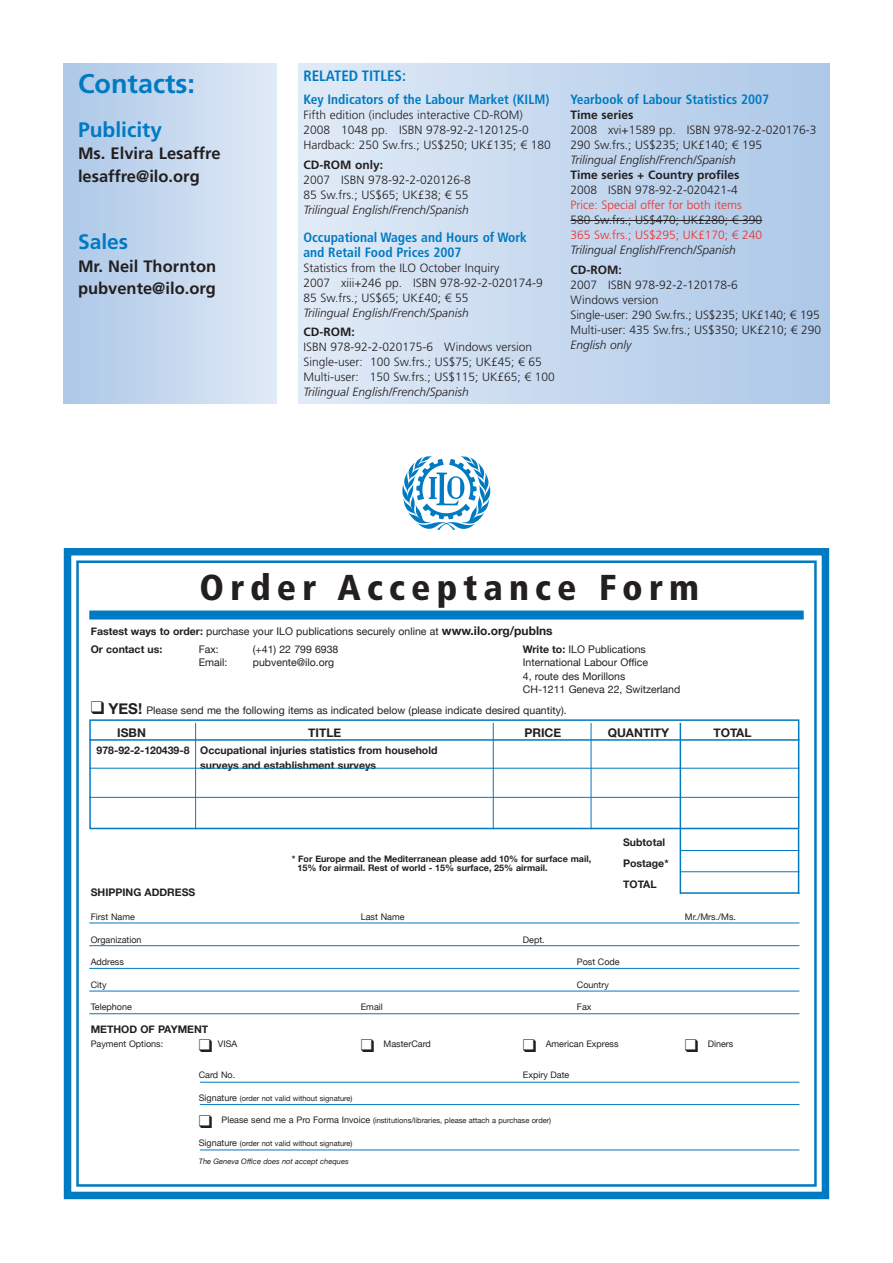
<style>
.page{position:relative;width:893px;height:1263px;background:#fff}
.page>*{position:absolute;margin:0;border:0;box-sizing:border-box;transform-origin:0 0}
.t1{font:900 condensed 36px "Frutiger LT Std";letter-spacing:.17em;color:#231f20}
.t2{font:700 27px "Frutiger LT Std";color:#007ac2}
.t3{font:700 21px "Frutiger LT Std";color:#007ac2}
.t4{font:700 16.5px/22.5px "Frutiger LT Std";color:#231f20}
.t5{font:700 condensed 15px "Frutiger LT Std";color:#007ac2}
.t6{font:700 condensed 13.5px/15px "Frutiger LT Std";color:#007ac2}
.t7{font:300 12px/15px "Frutiger LT Std";color:#231f20}
.t8{font:italic 300 12px "Frutiger LT Std";color:#231f20}
.t9{font:700 12px "Frutiger LT Std";color:#231f20}
.t10{font:300 12px "Frutiger LT Std";color:#ee2f2a}
.t11{font:700 12px "Helvetica Neue";color:#231f20}
.t12{font:10.5px/13.5px "Helvetica Neue";color:#231f20}
.t13{font:700 10.5px/21px "Helvetica Neue";color:#231f20}
.t14{font:9px "Helvetica Neue";color:#231f20}
.t15{font:700 9px/9px "Helvetica Neue";color:#231f20}
.t16{font:7.5px "Helvetica Neue";color:#231f20}
.t17{font:italic 7.5px "Helvetica Neue";color:#231f20}
.s1{font-weight:700}
.s2{font-weight:700;font-size:12px}
.s3{font-weight:700;font-size:15px}
.s4{font-size:9px}
</style>
<div class="page">
<svg style="left:63px;top:548px;width:767px;height:652px"></svg>
<div style="left:76px;top:560px;width:741px;height:627px;border:3px solid #007ac2"></div>
<div style="left:89px;top:610px;width:715px;height:9px;background:#007ac2"></div>
<div style="left:64px;top:64px;width:212px;height:340px;background:linear-gradient(to right,#acc7e7,#e0eaf6)"></div>
<div style="left:299px;top:64px;width:530px;height:340px;background:linear-gradient(to right,#e1ebf7,#adc8e8)"></div>
<img style="left:402px;top:455px;width:89px;height:75px">
<div style="left:90px;top:720px;width:709px;height:108px;background:#fff"></div>
<div style="left:89px;top:719px;width:710px;height:110px;border:2px solid #007ac2"></div>
<hr style="left:89px;top:739px;width:710px;height:2px;background:#007ac2">
<hr style="left:89px;top:768px;width:710px;height:1px;background:#007ac2">
<hr style="left:89px;top:797px;width:710px;height:1px;background:#007ac2">
<hr style="left:195px;top:723px;width:1px;height:106px;background:#007ac2">
<hr style="left:493px;top:723px;width:1px;height:106px;background:#007ac2">
<hr style="left:591px;top:723px;width:1px;height:106px;background:#007ac2">
<hr style="left:680px;top:723px;width:1px;height:171px;background:#007ac2">
<hr style="left:680px;top:892px;width:119px;height:2px;background:#007ac2">
<hr style="left:798px;top:829px;width:1px;height:65px;background:#007ac2">
<hr style="left:680px;top:850px;width:119px;height:1px;background:#007ac2">
<hr style="left:680px;top:871px;width:119px;height:1px;background:#007ac2">
<div style="left:622px;top:835px;width:50px;height:56px;background:#fff"></div>
<hr style="left:89px;top:922px;width:710px;height:1px;background:#007ac2">
<hr style="left:89px;top:945px;width:710px;height:1px;background:#007ac2">
<hr style="left:89px;top:968px;width:710px;height:1px;background:#007ac2">
<hr style="left:89px;top:990px;width:710px;height:1px;background:#007ac2">
<hr style="left:89px;top:1013px;width:710px;height:1px;background:#007ac2">
<hr style="left:200px;top:1082px;width:599px;height:1px;background:#007ac2">
<hr style="left:200px;top:1104px;width:599px;height:1px;background:#007ac2">
<hr style="left:200px;top:1149px;width:599px;height:1px;background:#007ac2">
<hr style="left:570px;top:220px;width:192px;height:1px;background:#231f20">
<h2 class="t2" style="left:78px;top:68px;width:118px">Contacts:</h2>
<h3 class="t3" style="left:78px;top:117px;width:86px">Publicity</h3>
<h3 class="t4" style="left:78px;top:142px;width:144px">Ms. Elvira Lesaffre lesaffre@ilo.org</h3>
<h3 class="t3" style="left:78px;top:229px;width:52px">Sales</h3>
<h3 class="t4" style="left:78px;top:255px;width:140px">Mr. Neil Thornton pubvente@ilo.org</h3>
<p class="t5" style="left:303px;top:67px;width:104px">RELATED TITLES:</p>
<p class="t6" style="left:303px;top:92px;width:247px">Key Indicators of the Labour Market (KILM)</p>
<p class="t7" style="left:303px;top:108px;width:249px">Fifth edition (includes interactive CD-ROM)<br>2008 1048 pp. ISBN 978-92-2-120125-0<br>Hardback: 250 Sw.frs.; US$250; UK£135; € 180</p>
<p class="t9" style="left:303px;top:157px;width:81px">CD-ROM only:</p>
<p class="t7" style="left:303px;top:172px;width:169px">2007 ISBN 978-92-2-020126-8<br>85 Sw.frs.; US$65; UK£38; € 55</p>
<p class="t8" style="left:303px;top:203px;width:167px">Trilingual English/French/Spanish</p>
<p class="t6" style="left:303px;top:230px;width:225px">Occupational Wages and Hours of Work and Retail Food Prices 2007</p>
<p class="t7" style="left:303px;top:261px;width:241px">Statistics from the ILO October Inquiry<br>2007 xiii+246 pp. ISBN 978-92-2-020174-9<br>85 Sw.frs.; US$65; UK£40; € 55</p>
<p class="t8" style="left:303px;top:306px;width:167px">Trilingual English/French/Spanish</p>
<p class="t9" style="left:303px;top:325px;width:53px">CD-ROM:</p>
<p class="t7" style="left:303px;top:340px;width:253px">ISBN 978-92-2-020175-6 Windows version<br>Single-user: 100 Sw.frs.; US$75; UK£45; € 65<br>Multi-user: 150 Sw.frs.; US$115; UK£65; € 100</p>
<p class="t8" style="left:303px;top:385px;width:167px">Trilingual English/French/Spanish</p>
<p class="t6" style="left:570px;top:92px;width:200px">Yearbook of Labour Statistics 2007</p>
<p class="t9" style="left:570px;top:108px;width:65px">Time series</p>
<p class="t7" style="left:570px;top:123px;width:248px">2008 xvi+1589 pp. ISBN 978-92-2-020176-3<br>290 Sw.frs.; US$235; UK£140; € 195</p>
<p class="t8" style="left:570px;top:153px;width:167px">Trilingual English/French/Spanish</p>
<p class="t9" style="left:570px;top:168px;width:171px">Time series + Country profiles</p>
<p class="t7" style="left:570px;top:183px;width:169px">2008 ISBN 978-92-2-020421-4</p>
<p class="t10" style="left:570px;top:199px;width:173px">Price: Special offer for both items</p>
<p class="t7" style="left:570px;top:213px;width:193px">580 Sw.frs.; US$470; UK£280; € 390</p>
<p class="t10" style="left:570px;top:229px;width:193px">365 Sw.frs.; US$295; UK£170; € 240</p>
<p class="t8" style="left:570px;top:243px;width:167px">Trilingual English/French/Spanish</p>
<p class="t9" style="left:570px;top:262px;width:53px">CD-ROM:</p>
<p class="t7" style="left:570px;top:277px;width:252px">2007 ISBN 978-92-2-120178-6<br>Windows version<br>Single-user: 290 Sw.frs.; US$235; UK£140; € 195<br>Multi-user: 435 Sw.frs.; US$350; UK£210; € 290</p>
<p class="t8" style="left:570px;top:338px;width:63px">English only</p>
<h1 class="t1" style="left:200px;top:566px;width:501px">Order Acceptance Form</h1>
<p class="t12" style="left:91px;top:622px;width:463px;line-height:17.7px"><span class="s1">Fastest ways to order:</span> purchase your ILO publications securely online at <span class="s2">www.ilo.org/publns<br></span><span class="s1">Or contact us:</span></p>
<p class="t12" style="left:199px;top:642px;width:22px">Fax:</p>
<p class="t12" style="left:253px;top:642px;width:87px">(+41) 22 799 6938</p>
<p class="t12" style="left:523px;top:642px;width:125px"><span class="s1">Write to:</span> ILO Publications</p>
<p class="t12" style="left:199px;top:655px;width:30px">Email:</p>
<p class="t12" style="left:253px;top:655px;width:83px">pubvente@ilo.org</p>
<p class="t12" style="left:523px;top:655px;width:159px">International Labour Office<br>4, route des Morillons<br>CH-1211 Geneva 22, Switzerland</p>
<p class="t12" style="left:91px;top:703px;width:477px">❑ <span class="s3">YES!</span> Please send me the following items as indicated below (please indicate desired quantity).</p>
<p class="t11" style="left:117px;top:725px;width:30px">ISBN</p>
<p class="t11" style="left:308px;top:725px;width:35px">TITLE</p>
<p class="t11" style="left:524px;top:725px;width:38px">PRICE</p>
<p class="t11" style="left:608px;top:725px;width:63px">QUANTITY</p>
<p class="t11" style="left:713px;top:725px;width:40px">TOTAL</p>
<p class="t13" style="left:200px;top:742px;width:239px;line-height:15px;text-indent:-104px">978-92-2-120439-8 Occupational injuries statistics from household surveys and establishment surveys</p>
<p class="t13" style="left:91px;top:882px;width:106px">SHIPPING ADDRESS</p>
<p class="t15" style="left:297px;top:854px;width:295px;text-indent:-6px">* For Europe and the Mediterranean please add 10% for surface mail,<br>15% for airmail. Rest of world - 15% surface, 25% airmail.</p>
<p class="t13" style="left:623px;top:832px;width:47px">Subtotal<br>Postage*<br>TOTAL</p>
<p class="t14" style="left:91px;top:911px;width:46px">First Name</p>
<p class="t14" style="left:361px;top:911px;width:45px">Last Name</p>
<p class="t14" style="left:685px;top:911px;width:53px">Mr./Mrs./Ms.</p>
<p class="t14" style="left:91px;top:934px;width:52px">Organization</p>
<p class="t14" style="left:523px;top:934px;width:23px">Dept.</p>
<p class="t14" style="left:91px;top:956px;width:35px">Address</p>
<p class="t14" style="left:577px;top:956px;width:44px">Post Code</p>
<p class="t14" style="left:91px;top:979px;width:17px">City</p>
<p class="t14" style="left:577px;top:979px;width:34px">Country</p>
<p class="t14" style="left:91px;top:1001px;width:43px">Telephone</p>
<p class="t14" style="left:361px;top:1001px;width:24px">Email</p>
<p class="t14" style="left:577px;top:1001px;width:16px">Fax</p>
<p class="t13" style="left:91px;top:1018px;width:119px">METHOD OF PAYMENT</p>
<p class="t14" style="left:91px;top:1039px;width:74px">Payment Options:</p>
<p class="t14" style="left:199px;top:1039px;width:40px">❑ VISA</p>
<p class="t14" style="left:361px;top:1039px;width:72px">❑ MasterCard</p>
<p class="t14" style="left:523px;top:1039px;width:97px">❑ American Express</p>
<p class="t14" style="left:685px;top:1039px;width:50px">❑ Diners</p>
<p class="t14" style="left:199px;top:1070px;width:38px">Card No.</p>
<p class="t14" style="left:523px;top:1070px;width:48px">Expiry Date</p>
<p class="t16" style="left:199px;top:1094px;width:155px"><span class="s4">Signature</span> (order not valid without signature)</p>
<p class="t16" style="left:199px;top:1116px;width:354px">❑ <span class="s4">Please send me a Pro Forma Invoice</span> (institutions/libraries, please attach a purchase order)</p>
<p class="t16" style="left:199px;top:1139px;width:155px"><span class="s4">Signature</span> (order not valid without signature)</p>
<p class="t17" style="left:199px;top:1156px;width:151px">The Geneva Office does not accept cheques</p>
</div>
